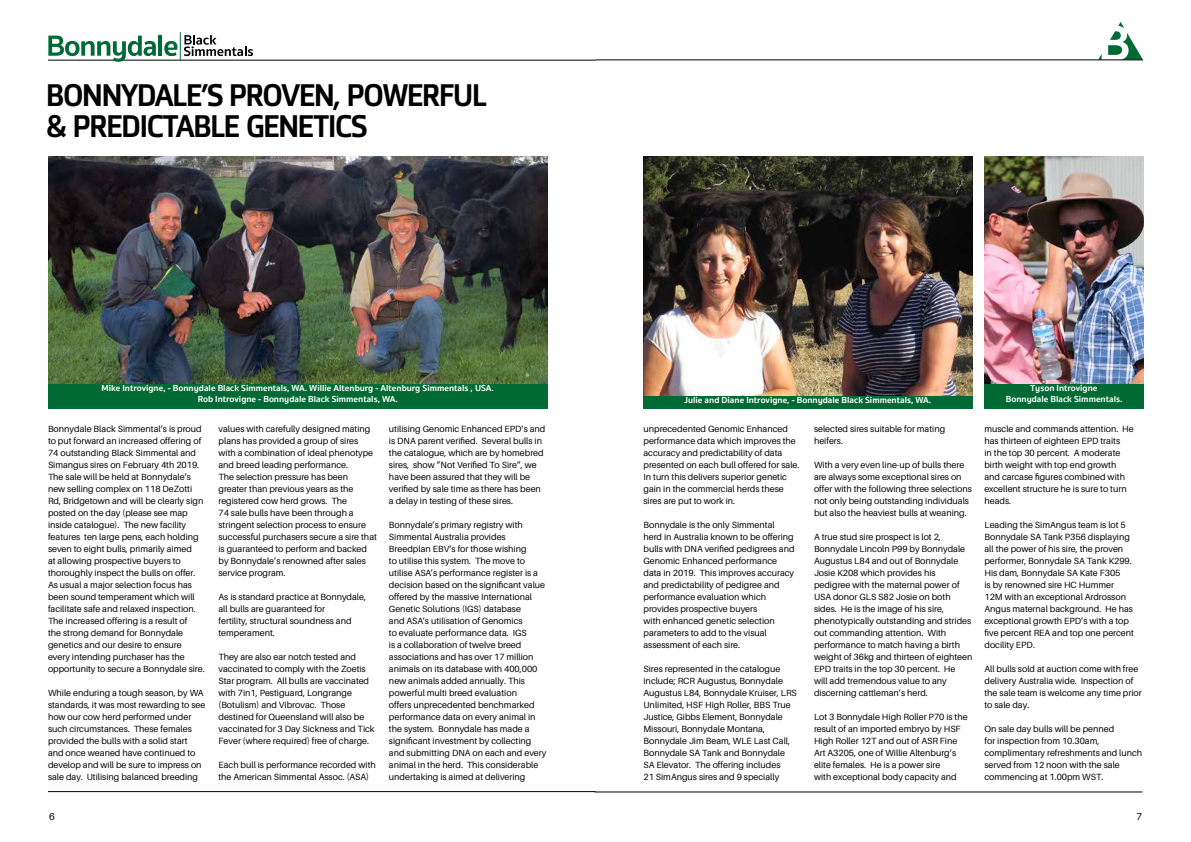
<style>
.page{position:relative;width:1191px;height:842px;background:#fff}
.page>*{position:absolute;margin:0;border:0;box-sizing:border-box;transform-origin:0 0}
.t1{font:500 31px/31px "Zemestro Std";letter-spacing:-.04em;color:#000}
.t2{font:10px "Aileron";color:#000}
.t3{font:9px/12px "Aileron";color:#000}
.t4{font:700 9px/11px "Sukhumvit Set";color:#fff;text-align:center}
</style>
<div class="page">
<svg style="left:1108px;top:22px;width:35px;height:38px"></svg>
<hr style="left:48px;top:791px;width:547px;height:1px;background:#000">
<hr style="left:595px;top:792px;width:547px;height:1px;background:#000">
<hr style="left:48px;top:60px;width:547px;height:1px;background:#000">
<hr style="left:595px;top:60px;width:548px;height:1px;background:#000">
<svg style="left:48px;top:36px;width:108px;height:26px"></svg>
<hr style="left:158px;top:36px;width:4px;height:20px;background:#006a34">
<svg style="left:164px;top:32px;width:89px;height:28px"></svg>
<img style="left:48px;top:156px;width:499px;height:228px">
<img style="left:644px;top:156px;width:328px;height:240px">
<img style="left:984px;top:156px;width:159px;height:228px">
<div style="left:48px;top:384px;width:499px;height:24px;background:#006a34"></div>
<div style="left:984px;top:384px;width:159px;height:24px;background:#006a34"></div>
<div style="left:643px;top:396px;width:329px;height:12px;background:#006a34"></div>
<h1 class="t1" style="left:46px;top:79px;width:442px">BONNYDALE’S PROVEN, POWERFUL &amp; PREDICTABLE GENETICS</h1>
<p class="t4" style="left:102px;top:383px;width:394px">Mike Introvigne, - Bonnydale Black Simmentals, WA. Willie Altenburg - Altenburg Simmentals , USA.<br>Rob Introvigne - Bonnydale Black Simmentals, WA.</p>
<p class="t4" style="left:1005px;top:383px;width:118px">Tyson Introvigne<br>Bonnydale Black Simmentals.</p>
<p class="t3" style="left:643px;top:423px;width:157px">unprecedented Genomic Enhanced performance data which improves the accuracy and predictability of data presented on each bull offered for sale.<br>In turn this delivers superior genetic gain in the commercial herds these sires are put to work in.</p>
<p class="t3" style="left:643px;top:519px;width:153px">Bonnydale is the only Simmental herd in Australia known to be offering bulls with DNA verified pedigrees and<br>Genomic Enhanced performance data in 2019. This improves accuracy and predictability of pedigree and performance evaluation which provides prospective buyers<br>with enhanced genetic selection parameters to add to the visual assessment of each sire.</p>
<p class="t3" style="left:643px;top:663px;width:155px">Sires represented in the catalogue include; RCR Augustus, Bonnydale Augustus L84, Bonnydale Kruiser, LRS Unlimited, HSF High Roller, BBS True Justice, Gibbs Element, Bonnydale Missouri, Bonnydale Montana, Bonnydale Jim Beam, WLE Last Call, Bonnydale SA Tank and Bonnydale SA Elevator. The offering includes<br>21 SimAngus sires and 9 specially</p>
<p class="t4" style="left:684px;top:395px;width:248px">Julie and Diane Introvigne, - Bonnydale Black Simmentals, WA.</p>
<p class="t3" style="left:814px;top:423px;width:133px">selected sires suitable for mating heifers.</p>
<p class="t3" style="left:814px;top:459px;width:159px">With a very even line-up of bulls there are always some exceptional sires on offer with the following three selections not only being outstanding individuals but also the heaviest bulls at weaning.</p>
<p class="t3" style="left:814px;top:531px;width:160px">A true stud sire prospect is lot 2, Bonnydale Lincoln P99 by Bonnydale Augustus L84 and out of Bonnydale Josie K208 which provides his pedigree with the maternal power of USA donor GLS S82 Josie on both sides. He is the image of his sire, phenotypically outstanding and strides out commanding attention. With performance to match having a birth weight of 36kg and thirteen of eighteen EPD traits in the top 30 percent. He<br>will add tremendous value to any discerning cattleman’s herd.</p>
<p class="t3" style="left:814px;top:711px;width:155px">Lot 3 Bonnydale High Roller P70 is the result of an imported embryo by HSF High Roller 12T and out of ASR Fine Art A3205, one of Willie Altenburg’s elite females. He is a power sire<br>with exceptional body capacity and</p>
<p class="t3" style="left:218px;top:423px;width:160px">values with carefully designed mating plans has provided a group of sires with a combination of ideal phenotype and breed leading performance.<br>The selection pressure has been greater than previous years as the registered cow herd grows. The<br>74 sale bulls have been through a stringent selection process to ensure successful purchasers secure a sire that is guaranteed to perform and backed by Bonnydale’s renowned after sales service program.</p>
<p class="t3" style="left:218px;top:591px;width:149px">As is standard practice at Bonnydale, all bulls are guaranteed for<br>fertility, structural soundness and temperament.</p>
<p class="t3" style="left:218px;top:651px;width:158px">They are also ear notch tested and vaccinated to comply with the Zoetis Star program. All bulls are vaccinated with 7in1, Pestiguard, Longrange (Botulism) and Vibrovac. Those destined for Queensland will also be vaccinated for 3 Day Sickness and Tick Fever (where required) free of charge.</p>
<p class="t3" style="left:218px;top:759px;width:159px">Each bull is performance recorded with the American Simmental Assoc. (ASA)</p>
<p class="t3" style="left:389px;top:423px;width:158px">utilising Genomic Enhanced EPD’s and is DNA parent verified. Several bulls in the catalogue, which are by homebred sires, show ”Not Verified To Sire”, we have been assured that they will be verified by sale time as there has been a delay in testing of these sires.</p>
<p class="t3" style="left:389px;top:519px;width:159px">Bonnydale’s primary registry with Simmental Australia provides Breedplan EBV’s for those wishing<br>to utilise this system. The move to utilise ASA’s performance register is a decision based on the significant value offered by the massive International Genetic Solutions (IGS) database<br>and ASA’s utilisation of Genomics<br>to evaluate performance data. IGS<br>is a collaboration of twelve breed associations and has over 17 million animals on its database with 400,000 new animals added annually. This powerful multi breed evaluation<br>offers unprecedented benchmarked performance data on every animal in the system. Bonnydale has made a significant investment by collecting and submitting DNA on each and every animal in the herd. This considerable undertaking is aimed at delivering</p>
<p class="t3" style="left:984px;top:423px;width:151px">muscle and commands attention. He has thirteen of eighteen EPD traits<br>in the top 30 percent. A moderate birth weight with top end growth and carcase figures combined with excellent structure he is sure to turn heads.</p>
<p class="t3" style="left:984px;top:519px;width:151px">Leading the SimAngus team is lot 5<br>Bonnydale SA Tank P356 displaying all the power of his sire, the proven performer, Bonnydale SA Tank K299.<br>His dam, Bonnydale SA Kate F305<br>is by renowned sire HC Hummer<br>12M with an exceptional Ardrosson<br>Angus maternal background. He has exceptional growth EPD’s with a top five percent REA and top one percent docility EPD.</p>
<p class="t3" style="left:984px;top:663px;width:159px">All bulls sold at auction come with free delivery Australia wide. Inspection of the sale team is welcome any time prior to sale day.</p>
<p class="t3" style="left:984px;top:723px;width:159px">On sale day bulls will be penned<br>for inspection from 10.30am, complimentary refreshments and lunch served from 12 noon with the sale commencing at 1.00pm WST.</p>
<p class="t3" style="left:48px;top:423px;width:158px">Bonnydale Black Simmental’s is proud to put forward an increased offering of 74 outstanding Black Simmental and Simangus sires on February 4th 2019.<br>The sale will be held at Bonnydale’s new selling complex on 118 DeZotti Rd, Bridgetown and will be clearly sign posted on the day (please see map inside catalogue). The new facility features ten large pens, each holding seven to eight bulls, primarily aimed<br>at allowing prospective buyers to thoroughly inspect the bulls on offer.<br>As usual a major selection focus has been sound temperament which will facilitate safe and relaxed inspection.<br>The increased offering is a result of<br>the strong demand for Bonnydale genetics and our desire to ensure every intending purchaser has the opportunity to secure a Bonnydale sire.</p>
<p class="t3" style="left:48px;top:687px;width:159px">While enduring a tough season, by WA standards, it was most rewarding to see how our cow herd performed under such circumstances. These females provided the bulls with a solid start<br>and once weaned have continued to develop and will be sure to impress on sale day. Utilising balanced breeding</p>
<p class="t2" style="left:49px;top:811px;width:7px">6</p>
<p class="t2" style="left:1136px;top:811px;width:7px">7</p>
</div>
